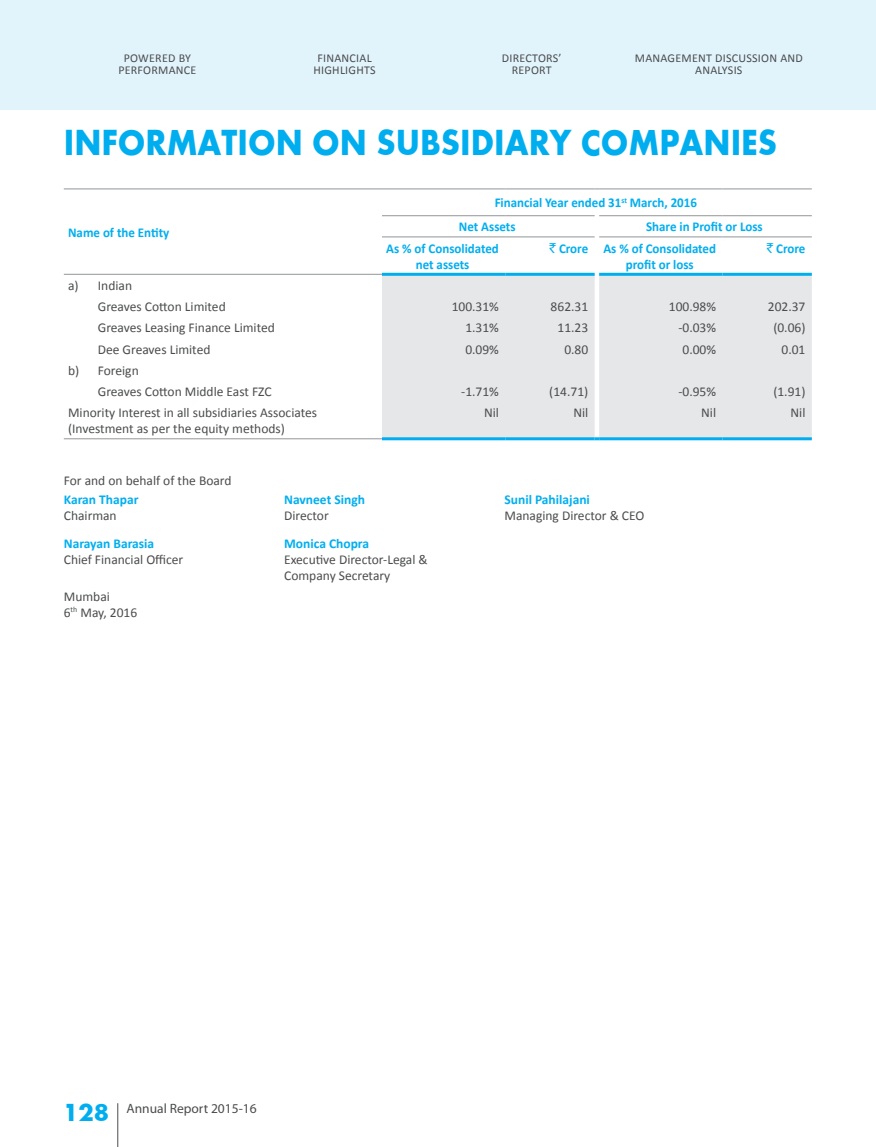
<style>
.page{position:relative;width:876px;height:1147px;background:#fff}
.page>*{position:absolute;margin:0;border:0;box-sizing:border-box;transform-origin:0 0}
.t1{font:700 37.5px "Belmar";color:#00aeef;scale:.9 1}
.t2{font:13.5px/16.2px "Calibri";color:#4b4c4d}
.t3{font:700 13.5px/16.2px "Calibri";color:#00aeef;scale:.96 1}
.t4{font:13.5px "Myriad Pro";color:#4b4c4d}
.t5{font:700 13.5px/16.2px "Calibri";color:#00aeef}
.t6{font:12px/12px "Calibri";letter-spacing:.02em;color:#4b4c4d;text-align:center}
.s1{font-family:"Rupee Foradian";font-weight:400}
.s2{font-weight:700;color:#00aeef}
.s3{font-weight:400;color:#4b4c4d}
.s4{font-family:"Belmar";font-weight:700;font-size:25.5px;color:#00aeef}
</style>
<div class="page">
<div style="left:0;top:0;width:876px;height:110px;background:#e1f4fc"></div>
<div style="left:382px;top:274px;width:430px;height:163px;background:#e6e7e9"></div>
<hr style="left:505px;top:273px;width:89px;height:3px;background:#00aeef">
<hr style="left:599px;top:273px;width:123px;height:3px;background:#00aeef">
<hr style="left:64px;top:189px;width:318px;height:1px;background:#939598">
<hr style="left:64px;top:274px;width:318px;height:1px;background:#939598">
<hr style="left:382px;top:437px;width:123px;height:3px;background:#00aeef">
<hr style="left:505px;top:437px;width:89px;height:3px;background:#00aeef">
<svg style="left:594px;top:437px;width:5px;height:3px"></svg>
<hr style="left:599px;top:437px;width:123px;height:3px;background:#00aeef">
<hr style="left:722px;top:437px;width:90px;height:3px;background:#00aeef">
<hr style="left:382px;top:215px;width:123px;height:1px;background:#939598">
<hr style="left:505px;top:215px;width:89px;height:1px;background:#939598">
<hr style="left:382px;top:236px;width:123px;height:1px;background:#939598">
<hr style="left:382px;top:189px;width:123px;height:1px;background:#939598">
<hr style="left:505px;top:189px;width:89px;height:1px;background:#939598">
<hr style="left:599px;top:189px;width:123px;height:1px;background:#939598">
<hr style="left:722px;top:189px;width:90px;height:1px;background:#939598">
<hr style="left:599px;top:215px;width:123px;height:1px;background:#939598">
<hr style="left:722px;top:215px;width:90px;height:1px;background:#939598">
<hr style="left:599px;top:236px;width:123px;height:1px;background:#939598">
<hr style="left:722px;top:236px;width:90px;height:1px;background:#939598">
<hr style="left:505px;top:236px;width:89px;height:1px;background:#939598">
<hr style="left:64px;top:438px;width:318px;height:1px;background:#939598">
<hr style="left:382px;top:273px;width:123px;height:3px;background:#00aeef">
<hr style="left:722px;top:273px;width:90px;height:3px;background:#00aeef">
<hr style="left:117px;top:1103px;width:1px;height:44px;background:#4b4c4d">
<p class="t6" style="left:313px;top:52px;width:64px;text-align:left;text-indent:43px">IAL<br>HIGHLIGHTS</p>
<p class="t6" style="left:502px;top:52px;width:61px">DIRECTORS’<br>REPORT</p>
<p class="t6" style="left:635px;top:52px;width:7px">MANA</p>
<p class="t6" style="left:695px;top:52px;width:109px;text-align:left;text-indent:-28px">GEM ENT DISCUSSION AN D<br>ANA</p>
<p class="t6" style="left:118px;top:52px;width:78px">POWERED BY<br>Performance</p>
<p class="t6" style="left:317px;top:52px;width:18px">FINANC</p>
<p class="t6" style="left:717px;top:64px;width:26px">LYSIS</p>
<p class="t1" style="left:64px;top:126px;width:794px">INFORMATION ON SUBSIDIARY COMPANIES</p>
<p class="t3" style="left:68px;top:224px;width:107px">Name of the Entity</p>
<p class="t2" style="left:98px;top:274px;width:129px;line-height:21.1px;text-indent:-30px">a) Indian<br>Greaves Cotton Limited</p>
<p class="t3" style="left:459px;top:190px;width:249px;line-height:24px;text-indent:36px">Financial Year ended 31<sup>st</sup> March, 2016<br>Net Assets</p>
<p class="t3" style="left:646px;top:218px;width:123px">Share in Profit or Loss</p>
<p class="t3" style="left:386px;top:239px;width:119px;text-align:center">As % of Consolidated net assets</p>
<p class="t3" style="left:626px;top:239px;width:96px;text-indent:-76px"><span class="s1">`</span> Crore As % of Consolidated profit or loss</p>
<p class="t3" style="left:766px;top:240px;width:42px"><span class="s1">`</span> Crore</p>
<p class="t2" style="left:451px;top:298px;width:49px">100.31%</p>
<p class="t2" style="left:550px;top:298px;width:39px">862.31</p>
<p class="t2" style="left:669px;top:298px;width:49px">100.98%</p>
<p class="t2" style="left:768px;top:298px;width:39px">202.37</p>
<p class="t2" style="left:98px;top:319px;width:179px">Greaves Leasing Finance Limited</p>
<p class="t2" style="left:465px;top:319px;width:35px">1.31%</p>
<p class="t2" style="left:557px;top:319px;width:32px">11.23</p>
<p class="t2" style="left:678px;top:319px;width:39px">-0.03%</p>
<p class="t2" style="left:773px;top:319px;width:34px">(0.06)</p>
<p class="t2" style="left:98px;top:340px;width:114px">Dee Greaves Limited</p>
<p class="t2" style="left:465px;top:340px;width:35px">0.09%</p>
<p class="t2" style="left:564px;top:340px;width:25px">0.80</p>
<p class="t2" style="left:682px;top:340px;width:35px">0.00%</p>
<p class="t2" style="left:781px;top:340px;width:25px">0.01</p>
<p class="t2" style="left:98px;top:359px;width:175px;line-height:21.1px;text-indent:-30px">b) Foreign<br>Greaves Cotton Middle East FZC</p>
<p class="t2" style="left:461px;top:383px;width:39px">-1.71%</p>
<p class="t2" style="left:549px;top:383px;width:40px">(14.71)</p>
<p class="t2" style="left:678px;top:383px;width:39px">-0.95%</p>
<p class="t2" style="left:773px;top:383px;width:34px">(1.91)</p>
<p class="t2" style="left:68px;top:404px;width:251px">Minority Interest in all subsidiaries Associates (Investment as per the equity methods)</p>
<p class="t2" style="left:484px;top:404px;width:16px">Nil</p>
<p class="t2" style="left:573px;top:404px;width:16px">Nil</p>
<p class="t2" style="left:701px;top:404px;width:16px">Nil</p>
<p class="t2" style="left:790px;top:404px;width:16px">Nil</p>
<p class="t2" style="left:64px;top:470px;width:169px;line-height:19.2px">For and on behalf of the Board<br><span class="s2">Karan Thapar</span></p>
<p class="t2" style="left:64px;top:507px;width:54px">Chairman</p>
<p class="t5" style="left:284px;top:491px;width:82px">Navneet Singh<br><span class="s3">Director</span></p>
<p class="t2" style="left:504px;top:490px;width:141px"><span class="s2">Sunil Pahilajani<br></span>Managing Director &amp; CEO</p>
<p class="t2" style="left:64px;top:535px;width:121px"><span class="s2">Narayan Barasia<br></span>Chief Financial Officer</p>
<p class="t2" style="left:284px;top:535px;width:145px"><span class="s2">Monica Chopra<br></span>Executive Director-Legal &amp;<br>Company Secretary</p>
<p class="t2" style="left:64px;top:587px;width:75px">Mumbai<br>6<sup>th</sup> May, 2016</p>
<p class="t4" style="left:63px;top:1100px;width:195px"><span class="s4">128</span> Annual Report 2015-16</p>
</div>
